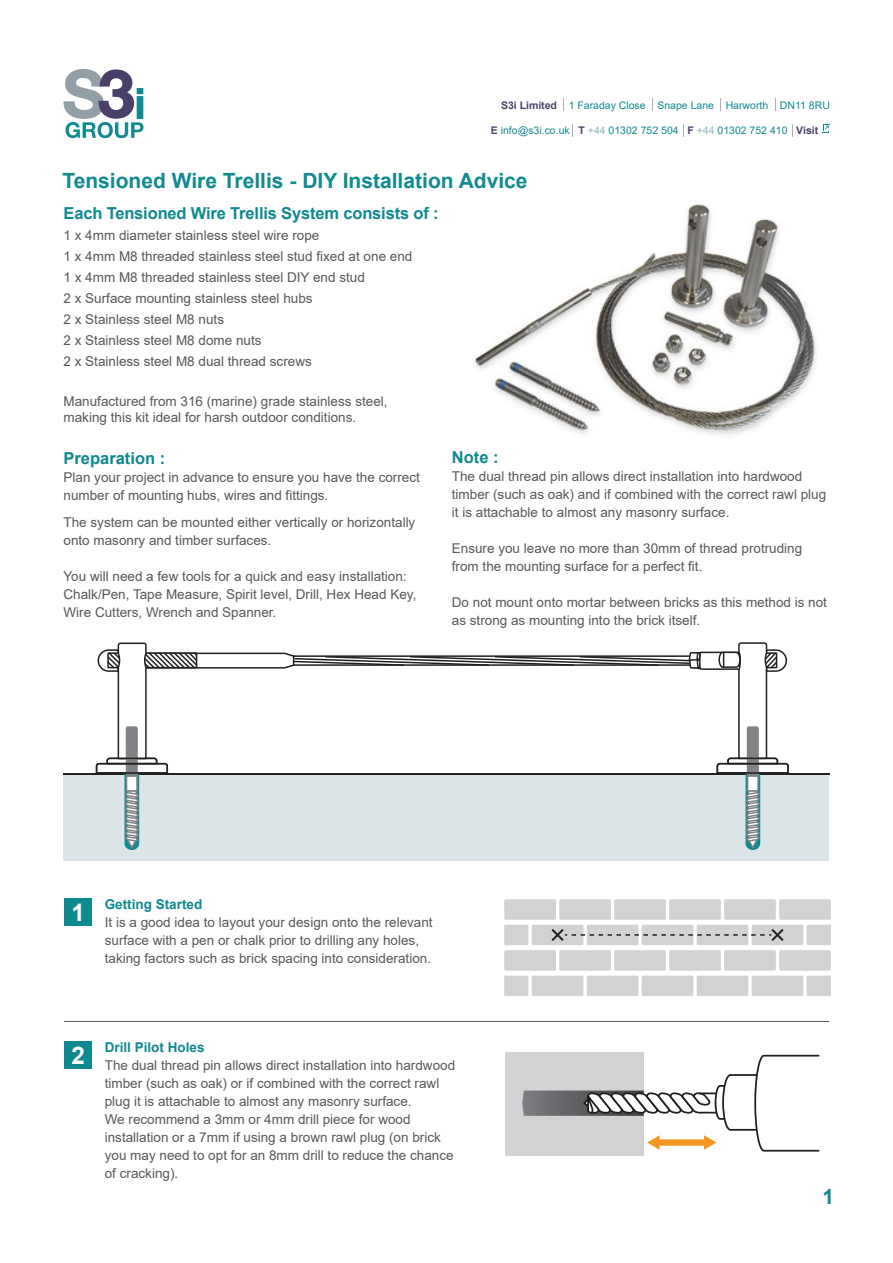
<style>
.page{position:relative;width:893px;height:1263px;background:#fff}
.page>*{position:absolute;margin:0;border:0;box-sizing:border-box;transform-origin:0 0}
.t1{font:700 24.3px "Arial";color:#fff}
.t2{font:700 21px "Arial";color:#118a90}
.t3{font:700 16.5px "Arial";letter-spacing:-.01em;color:#0f8990}
.t4{font:13.5px/18px "Arial";color:#57585a}
.t5{font:700 13.5px "Arial";color:#0f8990}
.t6{font:10.5px "Arial";color:#11898f}
.s1{font-weight:700;color:#4a4168}
.s2{color:#92b7be}
</style>
<div class="page">
<img style="left:474px;top:204px;width:343px;height:231px">
<svg style="left:775px;top:98px;width:1px;height:13px"></svg>
<svg style="left:652px;top:98px;width:1px;height:13px"></svg>
<svg style="left:720px;top:98px;width:1px;height:13px"></svg>
<svg style="left:563px;top:98px;width:1px;height:13px"></svg>
<svg style="left:683px;top:124px;width:1px;height:13px"></svg>
<svg style="left:792px;top:124px;width:1px;height:13px"></svg>
<svg style="left:823px;top:125px;width:6px;height:7px"></svg>
<svg style="left:63px;top:69px;width:80px;height:69px"></svg>
<div style="left:505px;top:1053px;width:139px;height:103px;background:#d1d2d3"></div>
<svg style="left:522px;top:1054px;width:298px;height:98px"></svg>
<div style="left:64px;top:1041px;width:28px;height:28px;background:#0f8990"></div>
<div style="left:64px;top:898px;width:28px;height:28px;background:#0f8990"></div>
<div style="left:504px;top:899px;width:52px;height:21px;background:#d1d2d4;border-radius:2px"></div>
<div style="left:559px;top:899px;width:52px;height:21px;background:#d1d2d4;border-radius:2px"></div>
<div style="left:614px;top:899px;width:52px;height:21px;background:#d1d2d4;border-radius:2px"></div>
<div style="left:779px;top:899px;width:52px;height:21px;background:#d1d2d4;border-radius:2px"></div>
<div style="left:724px;top:899px;width:52px;height:21px;background:#d1d2d4;border-radius:2px"></div>
<div style="left:669px;top:899px;width:52px;height:21px;background:#d1d2d4;border-radius:2px"></div>
<div style="left:504px;top:950px;width:52px;height:21px;background:#d1d2d4;border-radius:2px"></div>
<div style="left:559px;top:950px;width:52px;height:21px;background:#d1d2d4;border-radius:2px"></div>
<div style="left:614px;top:950px;width:52px;height:21px;background:#d1d2d4;border-radius:2px"></div>
<div style="left:779px;top:950px;width:52px;height:21px;background:#d1d2d4;border-radius:2px"></div>
<div style="left:724px;top:950px;width:52px;height:21px;background:#d1d2d4;border-radius:2px"></div>
<div style="left:669px;top:950px;width:52px;height:21px;background:#d1d2d4;border-radius:2px"></div>
<div style="left:532px;top:925px;width:51px;height:20px;background:#d1d2d4;border-radius:2px"></div>
<div style="left:587px;top:925px;width:51px;height:20px;background:#d1d2d4;border-radius:2px"></div>
<div style="left:752px;top:925px;width:51px;height:20px;background:#d1d2d4;border-radius:2px"></div>
<div style="left:697px;top:925px;width:51px;height:20px;background:#d1d2d4;border-radius:2px"></div>
<div style="left:642px;top:925px;width:51px;height:20px;background:#d1d2d4;border-radius:2px"></div>
<div style="left:532px;top:975px;width:51px;height:21px;background:#d1d2d4;border-radius:2px"></div>
<div style="left:587px;top:975px;width:51px;height:21px;background:#d1d2d4;border-radius:2px"></div>
<div style="left:752px;top:975px;width:51px;height:21px;background:#d1d2d4;border-radius:2px"></div>
<div style="left:697px;top:975px;width:51px;height:21px;background:#d1d2d4;border-radius:2px"></div>
<div style="left:642px;top:975px;width:51px;height:21px;background:#d1d2d4;border-radius:2px"></div>
<svg style="left:807px;top:925px;width:24px;height:20px"></svg>
<svg style="left:504px;top:975px;width:24px;height:21px"></svg>
<svg style="left:807px;top:975px;width:24px;height:21px"></svg>
<svg style="left:504px;top:925px;width:24px;height:20px"></svg>
<svg style="left:551px;top:929px;width:233px;height:12px"></svg>
<hr style="left:64px;top:1021px;width:765px;height:1px;background:#57585a">
<div style="left:64px;top:774px;width:765px;height:87px;background:#dbe5e7"></div>
<hr style="left:63px;top:774px;width:766px;height:1px;background:#231f20">
<svg style="left:95px;top:642px;width:695px;height:208px"></svg>
<p class="t6" style="left:501px;top:98px;width:330px"><span class="s1">S3i Limited</span> 1 Faraday Close Snape Lane Harworth DN11 8RU</p>
<p class="t6" style="left:491px;top:123px;width:329px"><span class="s1">E</span> info@s3i.co.uk <span class="s1">T</span> <span class="s2">+44</span> 01302 752 504 <span class="s1">F</span> <span class="s2">+44</span> 01302 752 410 <span class="s1">Visit</span></p>
<h2 class="t2" style="left:63px;top:166px;width:467px">Tensioned Wire Trellis - DIY Installation Advice</h2>
<p class="t3" style="left:64px;top:201px;width:377px">Each Tensioned Wire Trellis System consists of :</p>
<p class="t4" style="left:64px;top:225px;width:350px;line-height:21px">1 x 4mm diameter stainless steel wire rope<br>1 x 4mm M8 threaded stainless steel stud fixed at one end 1 x 4mm M8 threaded stainless steel DIY end stud<br>2 x Surface mounting stainless steel hubs<br>2 x Stainless steel M8 nuts<br>2 x Stainless steel M8 dome nuts<br>2 x Stainless steel M8 dual thread screws</p>
<p class="t4" style="left:64px;top:393px;width:326px;line-height:16.2px">Manufactured from 316 (marine) grade stainless steel, making this kit ideal for harsh outdoor conditions.</p>
<p class="t3" style="left:64px;top:447px;width:103px">Preparation :</p>
<p class="t4" style="left:64px;top:468px;width:358px">Plan your project in advance to ensure you have the correct number of mounting hubs, wires and fittings.</p>
<p class="t4" style="left:64px;top:513px;width:353px">The system can be mounted either vertically or horizontally onto masonry and timber surfaces.</p>
<p class="t4" style="left:64px;top:567px;width:354px">You will need a few tools for a quick and easy installation:<br>Chalk/Pen, Tape Measure, Spirit level, Drill, Hex Head Key,<br>Wire Cutters, Wrench and Spanner.</p>
<p class="t3" style="left:452px;top:445px;width:48px">Note :</p>
<p class="t4" style="left:452px;top:467px;width:376px">The dual thread pin allows direct installation into hardwood timber (such as oak) and if combined with the correct rawl plug it is attachable to almost any masonry surface.</p>
<p class="t4" style="left:452px;top:539px;width:352px">Ensure you leave no more than 30mm of thread protruding from the mounting surface for a perfect fit.</p>
<p class="t4" style="left:452px;top:593px;width:377px">Do not mount onto mortar between bricks as this method is not as strong as mounting into the brick itself.</p>
<h1 class="t1" style="left:72px;top:895px;width:15px">1</h1>
<p class="t5" style="left:105px;top:895px;width:99px">Getting Started</p>
<p class="t4" style="left:105px;top:913px;width:329px">It is a good idea to layout your design onto the relevant surface with a pen or chalk prior to drilling any holes, taking factors such as brick spacing into consideration.</p>
<h1 class="t1" style="left:72px;top:1038px;width:15px">2</h1>
<p class="t5" style="left:105px;top:1037px;width:101px">Drill Pilot Holes</p>
<p class="t4" style="left:105px;top:1056px;width:352px">The dual thread pin allows direct installation into hardwood timber (such as oak) or if combined with the correct rawl plug it is attachable to almost any masonry surface.<br>We recommend a 3mm or 4mm drill piece for wood installation or a 7mm if using a brown rawl plug (on brick you may need to opt for an 8mm drill to reduce the chance of cracking).</p>
<h2 class="t2" style="left:822px;top:1182px;width:13px">1</h2>
</div>
